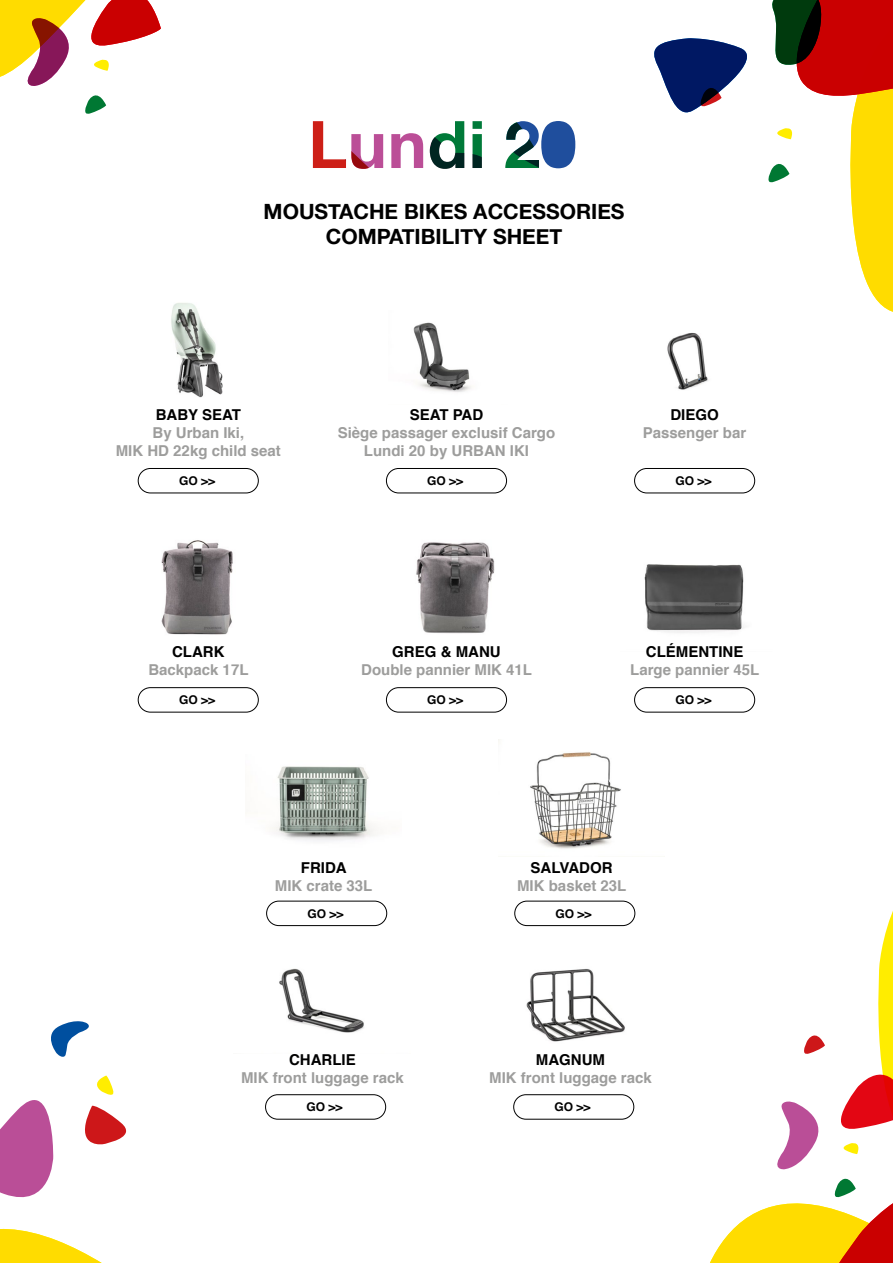
<style>
.page{position:relative;width:893px;height:1263px;background:#fff}
.page>*{position:absolute;margin:0;border:0;box-sizing:border-box;transform-origin:0 0}
.t1{font:700 21px/25.2px "Helvetica Neue";color:#000;text-align:center}
.t2{font:700 15px/18px "Helvetica";color:#9d9d9c;text-align:center}
.t3{font:700 15px "Helvetica";color:#000}
.t4{font:700 12px "Helvetica";color:#000}
</style>
<div class="page">
<img style="left:171px;top:303px;width:52px;height:95px">
<div style="left:138px;top:468px;width:121px;height:25px;border:1px solid #000;border-radius:12px"></div>
<img style="left:161px;top:540px;width:72px;height:95px">
<div style="left:138px;top:687px;width:121px;height:25px;border:1px solid #000;border-radius:12px"></div>
<img style="left:413px;top:322px;width:58px;height:70px">
<div style="left:386px;top:468px;width:121px;height:25px;border:1px solid #000;border-radius:12px"></div>
<img style="left:416px;top:542px;width:79px;height:92px">
<div style="left:386px;top:687px;width:121px;height:25px;border:1px solid #000;border-radius:12px"></div>
<img style="left:272px;top:766px;width:104px;height:75px">
<div style="left:266px;top:901px;width:121px;height:25px;border:1px solid #000;border-radius:12px"></div>
<img style="left:279px;top:968px;width:85px;height:65px">
<div style="left:265px;top:1094px;width:121px;height:25px;border:1px solid #000;border-radius:12px"></div>
<img style="left:667px;top:333px;width:41px;height:57px">
<div style="left:634px;top:468px;width:121px;height:25px;border:1px solid #000;border-radius:12px"></div>
<img style="left:644px;top:564px;width:100px;height:69px">
<div style="left:634px;top:687px;width:121px;height:25px;border:1px solid #000;border-radius:12px"></div>
<img style="left:498px;top:740px;width:123px;height:109px">
<div style="left:514px;top:901px;width:121px;height:25px;border:1px solid #000;border-radius:12px"></div>
<img style="left:526px;top:969px;width:99px;height:73px">
<div style="left:513px;top:1094px;width:121px;height:25px;border:1px solid #000;border-radius:12px"></div>
<svg style="left:51px;top:1021px;width:38px;height:36px"></svg>
<svg style="left:0;top:1075px;width:127px;height:188px"></svg>
<svg style="left:654px;top:0;width:239px;height:312px"></svg>
<svg style="left:0;top:0;width:161px;height:114px"></svg>
<svg style="left:710px;top:911px;width:183px;height:352px"></svg>
<svg style="left:313px;top:121px;width:262px;height:48px"></svg>
<h1 class="t1" style="left:264px;top:200px;width:362px">MOUSTACHE BIKES ACCESSORIES<br>COMPATIBILITY SHEET</h1>
<p class="t3" style="left:156px;top:403px;width:87px">BABY SEAT</p>
<p class="t2" style="left:116px;top:424px;width:167px">By Urban Iki,<br>MIK HD 22kg child seat</p>
<p class="t4" style="left:179px;top:471px;width:38px">GO &gt;&gt;</p>
<p class="t3" style="left:410px;top:403px;width:75px">SEAT PAD</p>
<p class="t2" style="left:338px;top:424px;width:219px">Siège passager exclusif Cargo<br>Lundi 20 by URBAN IKI</p>
<p class="t4" style="left:427px;top:471px;width:38px">GO &gt;&gt;</p>
<p class="t3" style="left:670px;top:403px;width:50px">DIEGO</p>
<p class="t2" style="left:643px;top:424px;width:105px">Passenger bar</p>
<p class="t4" style="left:675px;top:471px;width:38px">GO &gt;&gt;</p>
<p class="t3" style="left:172px;top:639px;width:54px">CLARK</p>
<p class="t2" style="left:148px;top:660px;width:102px">Backpack 17L</p>
<p class="t4" style="left:179px;top:690px;width:38px">GO &gt;&gt;</p>
<p class="t3" style="left:392px;top:639px;width:110px">GREG &amp; MANU</p>
<p class="t2" style="left:361px;top:660px;width:172px">Double pannier MIK 41L</p>
<p class="t4" style="left:427px;top:690px;width:38px">GO &gt;&gt;</p>
<p class="t3" style="left:646px;top:639px;width:99px">CLÉMENTINE</p>
<p class="t2" style="left:630px;top:660px;width:131px">Large pannier 45L</p>
<p class="t4" style="left:675px;top:690px;width:38px">GO &gt;&gt;</p>
<p class="t3" style="left:301px;top:856px;width:47px">FRIDA</p>
<p class="t2" style="left:275px;top:877px;width:99px">MIK crate 33L</p>
<p class="t4" style="left:307px;top:904px;width:38px">GO &gt;&gt;</p>
<p class="t3" style="left:531px;top:856px;width:83px">SALVADOR</p>
<p class="t2" style="left:517px;top:877px;width:111px">MIK basket 23L</p>
<p class="t4" style="left:556px;top:904px;width:38px">GO &gt;&gt;</p>
<p class="t3" style="left:289px;top:1048px;width:68px">CHARLIE</p>
<p class="t2" style="left:241px;top:1069px;width:164px">MIK front luggage rack</p>
<p class="t4" style="left:306px;top:1097px;width:38px">GO &gt;&gt;</p>
<p class="t3" style="left:536px;top:1048px;width:71px">MAGNUM</p>
<p class="t2" style="left:489px;top:1069px;width:164px">MIK front luggage rack</p>
<p class="t4" style="left:555px;top:1097px;width:38px">GO &gt;&gt;</p>
</div>
